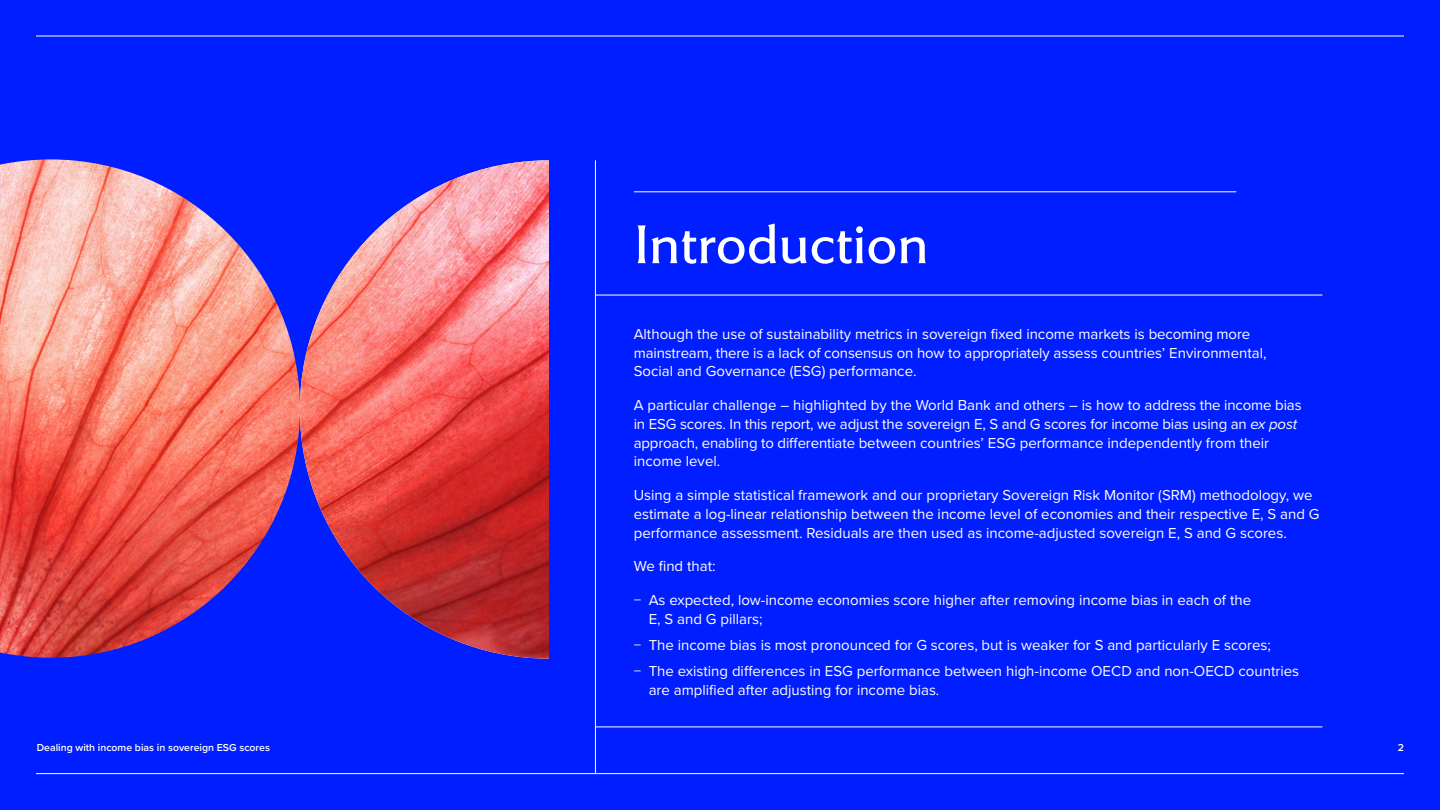
<style>
.page{position:relative;width:1440px;height:810px;background:#001eff}
.page>*{position:absolute;margin:0;border:0;box-sizing:border-box;transform-origin:0 0}
.t1{font:55.5px "LSEG Motto";color:#fff}
.t2{font:15px/18.8px "Proxima Nova";color:#fff}
.t3{font:600 10.5px "Proxima Nova";color:#fff}
.s1{font-style:italic}
</style>
<div class="page">
<hr style="left:36px;top:773px;width:1368px;height:1px;background:#fff">
<hr style="left:36px;top:36px;width:1368px;height:1px;background:#fff">
<img style="left:0;top:159px;width:300px;height:499px">
<svg style="left:300px;top:160px;width:249px;height:499px"></svg>
<hr style="left:595px;top:160px;width:1px;height:614px;background:#fff">
<hr style="left:595px;top:727px;width:727px;height:1px;background:#fff">
<hr style="left:634px;top:191px;width:602px;height:1px;background:#fff">
<hr style="left:595px;top:295px;width:727px;height:1px;background:#fff">
<h1 class="t1" style="left:634px;top:211px;width:296px">Introduction</h1>
<p class="t2" style="left:634px;top:324px;width:634px">Although the use of sustainability metrics in sovereign fixed income markets is becoming more mainstream, there is a lack of consensus on how to appropriately assess countries’ Environmental,<br>Social and Governance (ESG) performance.</p>
<p class="t2" style="left:634px;top:395px;width:669px">A particular challenge – highlighted by the World Bank and others – is how to address the income bias in ESG scores. In this report, we adjust the sovereign E, S and G scores for income bias using an <span class="s1">ex post </span>approach, enabling to differentiate between countries’ ESG performance independently from their income level.</p>
<p class="t2" style="left:634px;top:485px;width:687px">Using a simple statistical framework and our proprietary Sovereign Risk Monitor (SRM) methodology, we estimate a log-linear relationship between the income level of economies and their respective E, S and G performance assessment. Residuals are then used as income-adjusted sovereign E, S and G scores.</p>
<p class="t2" style="left:634px;top:556px;width:83px">We find that:</p>
<p class="t2" style="left:649px;top:590px;width:604px;text-indent:-15px">− As expected, low-income economies score higher after removing income bias in each of the<br>E, S and G pillars;</p>
<p class="t2" style="left:634px;top:631px;width:667px;line-height:26.2px">− The income bias is most pronounced for G scores, but is weaker for S and particularly E scores;<br>− The existing differences in ESG performance between high-income OECD and non-OECD countries</p>
<p class="t2" style="left:649px;top:680px;width:292px">are amplified after adjusting for income bias.</p>
<p class="t3" style="left:37px;top:740px;width:235px">Dealing with income bias in sovereign ESG scores</p>
<p class="t3" style="left:1398px;top:740px;width:8px">2</p>
</div>
